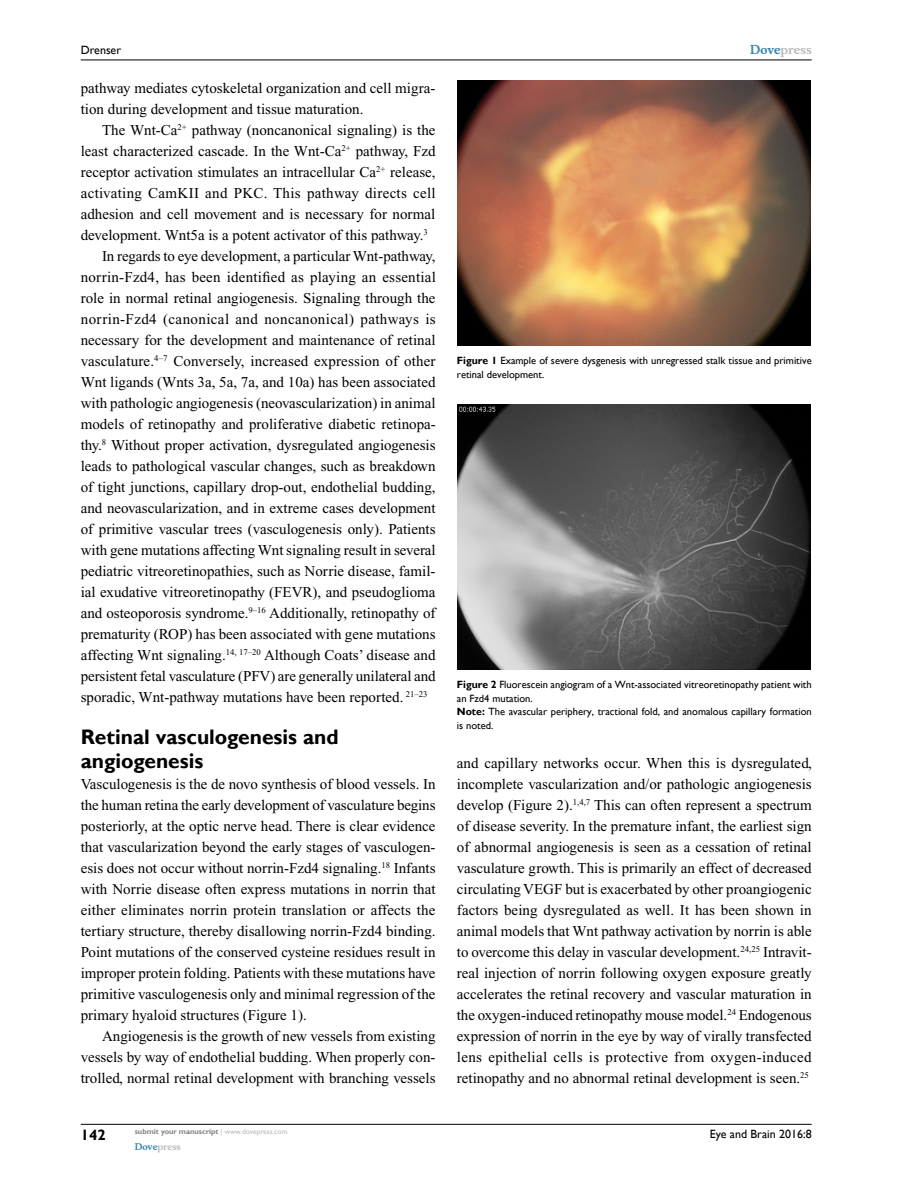
<style>
.page{position:relative;width:918px;height:1188px;background:#fff}
.page>*{position:absolute;margin:0;border:0;box-sizing:border-box;transform-origin:0 0}
.t1{font:700 21px/24px "Gill Sans";color:#000}
.t2{font:15px/21px "Times New Roman";color:#000;text-align:justify}
.t3{font:15px "Times New Roman";letter-spacing:.025em;color:#000}
.t4{font:15px "Times New Roman";letter-spacing:.02em;color:#000}
.t5{font:700 15px "Gill Sans";color:#000}
.t6{font:12px "Gill Sans";color:#000}
.t7{font:700 12px "Musee";color:#b8babc}
.t8{font:10.5px/13.5px "Gill Sans";color:#000}
.t9{font:700 9px "Musee";color:#b8babc}
.t10{font:700 7.5px "Gill Sans";color:#808285}
.s1{color:#3785ad}
.s2{font-weight:700}
.s3{font-weight:400;color:#b8babc}
</style>
<div class="page">
<hr style="left:81px;top:1124px;width:731px;height:1px;background:#000">
<hr style="left:81px;top:60px;width:731px;height:1px;background:#000">
<img style="left:458px;top:81px;width:353px;height:264px">
<img style="left:458px;top:405px;width:353px;height:264px">
<p class="t6" style="left:81px;top:43px;width:42px">Drenser</p>
<p class="t2" style="left:81px;top:77px;width:356px">pathway mediates cytoskeletal organization and cell migra&shy;tion during development and tissue maturation.</p>
<p class="t2" style="left:102px;top:119px;width:335px">The Wnt-Ca<sup>2+</sup> pathway (noncanonical signaling) is the</p>
<p class="t2" style="left:81px;top:140px;width:356px">least characterized cascade. In the Wnt-Ca<sup>2+</sup> pathway, Fzd</p>
<p class="t2" style="left:81px;top:161px;width:356px">receptor activation stimulates an intracellular Ca<sup>2+</sup> release,</p>
<p class="t4" style="left:81px;top:184px;width:357px">activating CamKII and PKC. This pathway directs cell</p>
<p class="t2" style="left:81px;top:203px;width:356px">adhesion and cell movement and is necessary for normal</p>
<p class="t2" style="left:81px;top:224px;width:349px">development. Wnt5a is a potent activator of this pathway.<sup>3</sup></p>
<p class="t2" style="left:102px;top:245px;width:335px">In regards to eye development, a particular Wnt-pathway,</p>
<p class="t2" style="left:81px;top:266px;width:357px">norrin-Fzd4, has been identified as playing an essential</p>
<p class="t2" style="left:81px;top:287px;width:356px">role in normal retinal angiogenesis. Signaling through the</p>
<p class="t3" style="left:81px;top:310px;width:356px">norrin-Fzd4 (canonical and noncanonical) pathways is</p>
<p class="t2" style="left:81px;top:329px;width:356px">necessary for the development and maintenance of retinal</p>
<p class="t2" style="left:81px;top:350px;width:356px">vasculature.<sup>4–7</sup> Conversely, increased expression of other</p>
<p class="t2" style="left:81px;top:371px;width:356px">Wnt ligands (Wnts 3a, 5a, 7a, and 10a) has been associated</p>
<p class="t2" style="left:81px;top:392px;width:356px">with pathologic angiogenesis (neovascularization) in animal</p>
<p class="t2" style="left:81px;top:413px;width:357px">models of retinopathy and proliferative diabetic retinopa-</p>
<p class="t2" style="left:81px;top:434px;width:356px">thy.<sup>8</sup> Without proper activation, dysregulated angiogenesis</p>
<p class="t2" style="left:81px;top:455px;width:356px">leads to pathological vascular changes, such as breakdown</p>
<p class="t2" style="left:81px;top:476px;width:356px">of tight junctions, capillary drop-out, endothelial budding,</p>
<p class="t2" style="left:81px;top:497px;width:356px">and neovascularization, and in extreme cases development</p>
<p class="t2" style="left:81px;top:518px;width:356px">of primitive vascular trees (vasculogenesis only). Patients</p>
<p class="t2" style="left:81px;top:539px;width:356px">with gene mutations affecting Wnt signaling result in several</p>
<p class="t2" style="left:81px;top:560px;width:356px">pediatric vitreoretinopathies, such as Norrie disease, famil-</p>
<p class="t2" style="left:81px;top:581px;width:356px">ial exudative vitreoretinopathy (FEVR), and pseudoglioma</p>
<p class="t2" style="left:81px;top:602px;width:356px">and osteoporosis syndrome.<sup>9–16</sup> Additionally, retinopathy of</p>
<p class="t2" style="left:81px;top:623px;width:356px">prematurity (ROP) has been associated with gene mutations</p>
<p class="t2" style="left:81px;top:644px;width:356px">affecting Wnt signaling.<sup>14,</sup> <sup>17–20</sup> Although Coats’ disease and</p>
<p class="t2" style="left:81px;top:665px;width:356px">persistent fetal vasculature (PFV) are generally unilateral and</p>
<p class="t2" style="left:81px;top:686px;width:348px">sporadic, Wnt-pathway mutations have been reported. <sup>21–23</sup></p>
<h1 class="t1" style="left:81px;top:725px;width:259px">Retinal vasculogenesis and angiogenesis</h1>
<p class="t2" style="left:81px;top:773px;width:356px">Vasculogenesis is the de novo synthesis of blood vessels. In the human retina the early development of vasculature begins posteriorly, at the optic nerve head. There is clear evidence that vascularization beyond the early stages of vasculogen&shy;esis does not occur without norrin-Fzd4 signaling.<sup>18</sup> Infants with Norrie disease often express mutations in norrin that either eliminates norrin protein translation or affects the tertiary structure, thereby disallowing norrin-Fzd4 binding.<br>Point mutations of the conserved cysteine residues result in improper protein folding. Patients with these mutations have primitive vasculogenesis only and minimal regression of the primary hyaloid structures (Figure 1).</p>
<p class="t2" style="left:81px;top:1025px;width:356px;text-indent:21px">Angiogenesis is the growth of new vessels from existing vessels by way of endothelial budding. When properly con&shy;trolled, normal retinal development with branching vessels</p>
<p class="t7" style="left:750px;top:43px;width:63px"><span class="s1">Dove</span>press</p>
<p class="t8" style="left:457px;top:354px;width:356px"><span class="s2">Figure 1</span> Example of severe dysgenesis with unregressed stalk tissue and primitive retinal development.</p>
<p class="t8" style="left:457px;top:678px;width:356px"><span class="s2">Figure 2</span> Fluorescein angiogram of a Wnt-associated vitreoretinopathy patient with an Fzd4 mutation.<br><span class="s2">Note:</span> The avascular periphery, tractional fold, and anomalous capillary formation is noted.</p>
<p class="t2" style="left:457px;top:752px;width:356px">and capillary networks occur. When this is dysregulated, incomplete vascularization and/or pathologic angiogenesis develop (Figure 2).<sup>1,4,7</sup> This can often represent a spectrum of disease severity. In the premature infant, the earliest sign of abnormal angiogenesis is seen as a cessation of retinal vasculature growth. This is primarily an effect of decreased circulating VEGF but is exacerbated by other proangiogenic factors being dysregulated as well. It has been shown in animal models that Wnt pathway activation by norrin is able to overcome this delay in vascular development.<sup>24,25</sup> Intravit&shy;real injection of norrin following oxygen exposure greatly accelerates the retinal recovery and vascular maturation in the oxygen-induced retinopathy mouse model.<sup>24</sup> Endogenous expression of norrin in the eye by way of virally transfected lens epithelial cells is protective from oxygen-induced retinopathy and no abnormal retinal development is seen.<sup>25</sup></p>
<p class="t5" style="left:81px;top:1126px;width:26px">142</p>
<p class="t10" style="left:135px;top:1127px;width:154px">submit your manuscript <span class="s3">| www.dovepress.com</span></p>
<p class="t9" style="left:135px;top:1141px;width:48px"><span class="s1">Dove</span>press</p>
<p class="t6" style="left:710px;top:1127px;width:103px">Eye and Brain 2016:8</p>
</div>
